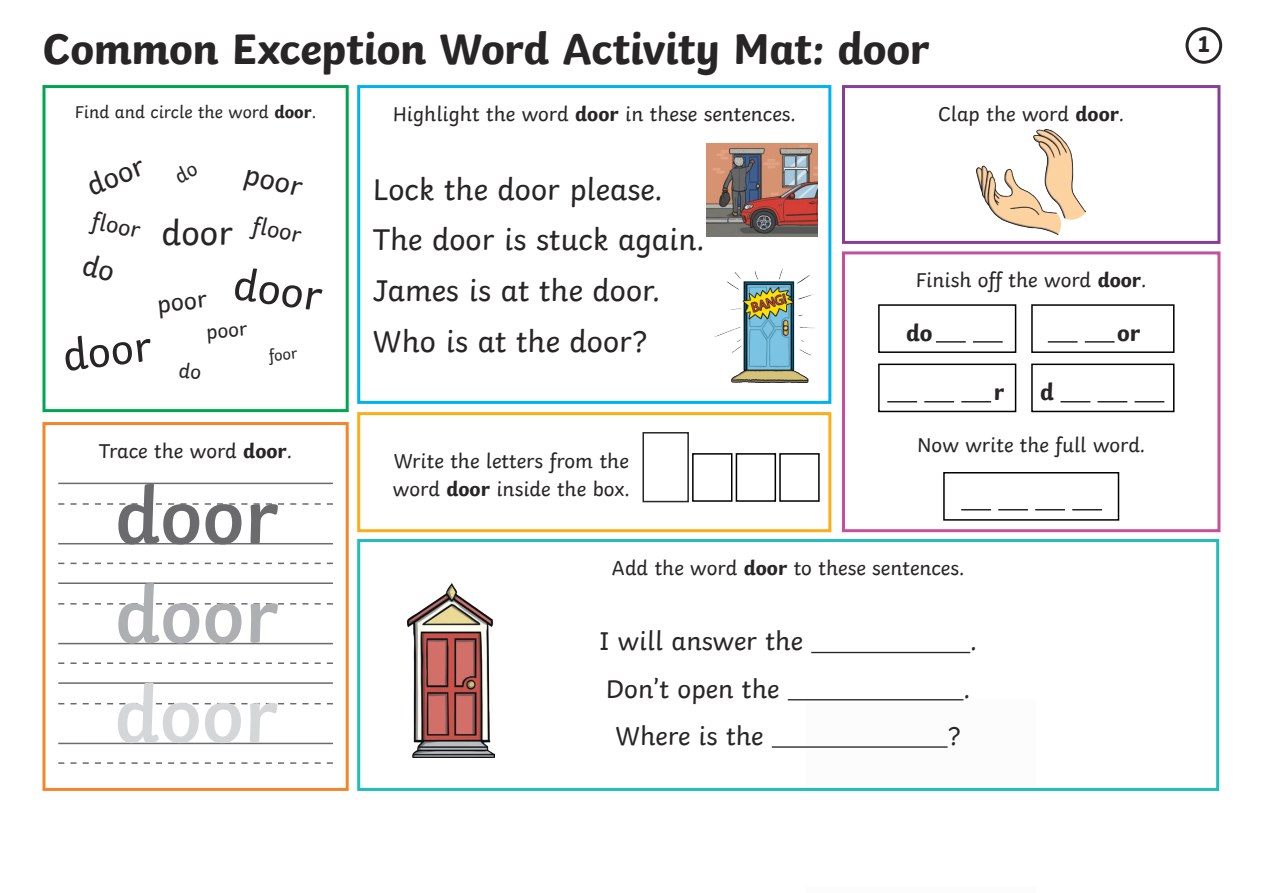
<style>
.page{position:relative;width:1263px;height:893px;background:#fff}
.page>*{position:absolute;margin:0;border:0;box-sizing:border-box;transform-origin:0 0}
.Underline{font:600 81px "Twinkl";color:#6b6b6e}
.Underline-2{font:600 81px "Twinkl";color:#aeafb3}
.Underline-3{font:600 81px "Twinkl";color:#d5d6d8}
.Heading{font:700 45px "Twinkl";letter-spacing:-.01em;color:#282526}
.Underline-4{font:45px "Twinkl";color:#282526}
.Underline-5{font:36px "Twinkl";color:#282526}
.Body_Copy{font:31.5px "Twinkl";color:#282526}
.Underline-6{font:30px "Twinkl";color:#282526}
.Body_Copy-2{font:27px "Twinkl";color:#282526}
.Underline-7{font:25.5px "Twinkl";color:#282526}
.Underline-8{font:24px "Twinkl";color:#282526}
.Underline-9{font:700 24px "Twinkl";color:#282526}
.Mat_Number{font:700 24px "Twinkl";color:#282526}
.Body_Copy-3{font:21px/28.5px "Twinkl";color:#282526}
.Underline-10{font:21px "Twinkl";color:#282526}
.Body_Copy-4{font:18px "Twinkl";color:#282526}
.Underline-11{font:16.5px "Twinkl";color:#282526}
.s1{font-weight:700}
</style>
<div class="page">
<div style="left:842px;top:251px;width:378px;height:281px;border:3px solid #c74d9d"></div>
<div style="left:357px;top:85px;width:474px;height:319px;border:3px solid #00b3ef"></div>
<div style="left:42px;top:422px;width:307px;height:369px;border:3px solid #f5852a"></div>
<div style="left:42px;top:85px;width:307px;height:327px;border:3px solid #00a54f"></div>
<hr style="left:811px;top:652px;width:159px;height:1px;background:#282526">
<hr style="left:788px;top:699px;width:175px;height:1px;background:#282526">
<hr style="left:772px;top:746px;width:175px;height:2px;background:#282526">
<div style="left:357px;top:539px;width:862px;height:252px;border:3px solid #21bdbd"></div>
<div style="left:842px;top:85px;width:378px;height:159px;border:3px solid #873e97"></div>
<div style="left:1185px;top:27px;width:37px;height:37px;border:3px solid #282526;border-radius:50%"></div>
<div style="left:357px;top:412px;width:474px;height:120px;border:3px solid #faaf18"></div>
<img style="left:977px;top:129px;width:109px;height:106px">
<div style="left:779px;top:453px;width:41px;height:49px;border:2px solid #000"></div>
<div style="left:878px;top:304px;width:138px;height:49px;border:2px solid #000"></div>
<div style="left:878px;top:364px;width:138px;height:48px;border:2px solid #000"></div>
<div style="left:1031px;top:304px;width:143px;height:49px;border:2px solid #000"></div>
<div style="left:1031px;top:364px;width:143px;height:48px;border:2px solid #000"></div>
<div style="left:943px;top:472px;width:176px;height:49px;border:2px solid #000"></div>
<div style="left:736px;top:453px;width:40px;height:49px;border:2px solid #000"></div>
<div style="left:692px;top:453px;width:40px;height:49px;border:2px solid #000"></div>
<hr style="left:58px;top:543px;width:275px;height:1px;background:#6b6b6e">
<svg style="left:58px;top:503px;width:275px;height:2px"></svg>
<hr style="left:58px;top:483px;width:275px;height:1px;background:#6b6b6e">
<svg style="left:58px;top:563px;width:275px;height:1px"></svg>
<hr style="left:58px;top:643px;width:275px;height:1px;background:#6b6b6e">
<svg style="left:58px;top:603px;width:275px;height:2px"></svg>
<hr style="left:58px;top:582px;width:275px;height:2px;background:#6b6b6e">
<svg style="left:58px;top:662px;width:275px;height:2px"></svg>
<hr style="left:58px;top:743px;width:275px;height:1px;background:#6b6b6e">
<svg style="left:58px;top:703px;width:275px;height:1px"></svg>
<hr style="left:58px;top:682px;width:275px;height:2px;background:#6b6b6e">
<svg style="left:58px;top:762px;width:275px;height:2px"></svg>
<hr style="left:1060px;top:401px;width:30px;height:1px;background:#282526">
<hr style="left:998px;top:509px;width:30px;height:1px;background:#282526">
<hr style="left:961px;top:509px;width:30px;height:1px;background:#282526">
<hr style="left:887px;top:401px;width:30px;height:1px;background:#282526">
<hr style="left:1097px;top:401px;width:30px;height:1px;background:#282526">
<hr style="left:1035px;top:509px;width:30px;height:1px;background:#282526">
<hr style="left:924px;top:401px;width:30px;height:1px;background:#282526">
<hr style="left:936px;top:341px;width:30px;height:2px;background:#282526">
<hr style="left:1048px;top:341px;width:29px;height:2px;background:#282526">
<hr style="left:1134px;top:401px;width:30px;height:1px;background:#282526">
<hr style="left:1072px;top:509px;width:30px;height:1px;background:#282526">
<hr style="left:961px;top:401px;width:30px;height:1px;background:#282526">
<hr style="left:973px;top:341px;width:30px;height:2px;background:#282526">
<hr style="left:1085px;top:341px;width:29px;height:2px;background:#282526">
<img style="left:707px;top:143px;width:110px;height:94px">
<img style="left:714px;top:268px;width:101px;height:114px">
<img style="left:408px;top:584px;width:87px;height:173px">
<div style="left:642px;top:432px;width:47px;height:70px;background:#fff;border:1px solid #282526"></div>
<p class="Heading" style="left:42px;top:12px;width:888px">Common Exception Word Activity Mat: door</p>
<p class="Mat_Number" style="left:1196px;top:24px;width:16px">1</p>
<p class="Body_Copy-4" style="left:75px;top:98px;width:243px">Find and circle the word <span class="s1">door</span>.</p>
<p class="Underline-6" style="left:79px;top:165px;width:61px;rotate:-22deg">door</p>
<p class="Underline-6" style="left:251px;top:151px;width:60px;rotate:14deg">poor</p>
<p class="Underline-5" style="left:162px;top:205px;width:73px">door</p>
<p class="Underline-4" style="left:239px;top:249px;width:91px;rotate:8deg">door</p>
<p class="Underline-8" style="left:96px;top:202px;width:50px;rotate:12deg">floor</p>
<p class="Underline-8" style="left:257px;top:207px;width:50px;rotate:12deg">floor</p>
<p class="Underline-7" style="left:155px;top:285px;width:52px;rotate:-7deg">poor</p>
<p class="Underline-4" style="left:59px;top:322px;width:91px;rotate:-7deg">door</p>
<p class="Underline-10" style="left:205px;top:315px;width:43px;rotate:-5deg">poor</p>
<p class="Underline-11" style="left:268px;top:343px;width:30px;rotate:-7deg">foor</p>
<p class="Underline-10" style="left:99px;top:434px;width:195px">Trace the word <span class="s1">door</span>.</p>
<p class="Underline" style="left:115px;top:452px;width:165px">door</p>
<p class="Underline-2" style="left:115px;top:551px;width:165px">door</p>
<p class="Underline-3" style="left:114px;top:650px;width:165px">door</p>
<p class="Body_Copy-3" style="left:393px;top:98px;width:405px">Highlight the word <span class="s1">door</span> in these sentences.</p>
<p class="Body_Copy" style="left:373px;top:165px;width:291px">Lock the door please.</p>
<p class="Body_Copy" style="left:373px;top:216px;width:333px">The door is stuck again.</p>
<p class="Body_Copy" style="left:373px;top:266px;width:289px">James is at the door.</p>
<p class="Body_Copy" style="left:373px;top:317px;width:276px">Who is at the door?</p>
<p class="Body_Copy-3" style="left:393px;top:445px;width:238px">Write the letters from the word <span class="s1">door</span> inside the box.</p>
<p class="Underline-10" style="left:938px;top:98px;width:188px">Clap the word <span class="s1">door</span>.</p>
<p class="Body_Copy-3" style="left:916px;top:264px;width:232px">Finish off the word <span class="s1">door</span>.</p>
<p class="Underline-9" style="left:906px;top:313px;width:28px">do</p>
<p class="Underline-9" style="left:1117px;top:313px;width:25px">or</p>
<p class="Underline-9" style="left:994px;top:372px;width:12px">r</p>
<p class="Underline-9" style="left:1040px;top:372px;width:15px">d</p>
<p class="Body_Copy-3" style="left:917px;top:429px;width:230px">Now write the full word.</p>
<p class="Body_Copy-3" style="left:612px;top:552px;width:354px">Add the word <span class="s1">door</span> to these sentences.</p>
<p class="Body_Copy-2" style="left:599px;top:621px;width:205px">I will answer the</p>
<p class="Body_Copy-2" style="left:970px;top:621px;width:8px">.</p>
<p class="Body_Copy-2" style="left:606px;top:668px;width:175px">Don’t open the</p>
<p class="Body_Copy-2" style="left:963px;top:668px;width:8px">.</p>
<p class="Body_Copy-2" style="left:615px;top:715px;width:149px">Where is the</p>
<p class="Body_Copy-2" style="left:947px;top:715px;width:15px">?</p>
</div>
